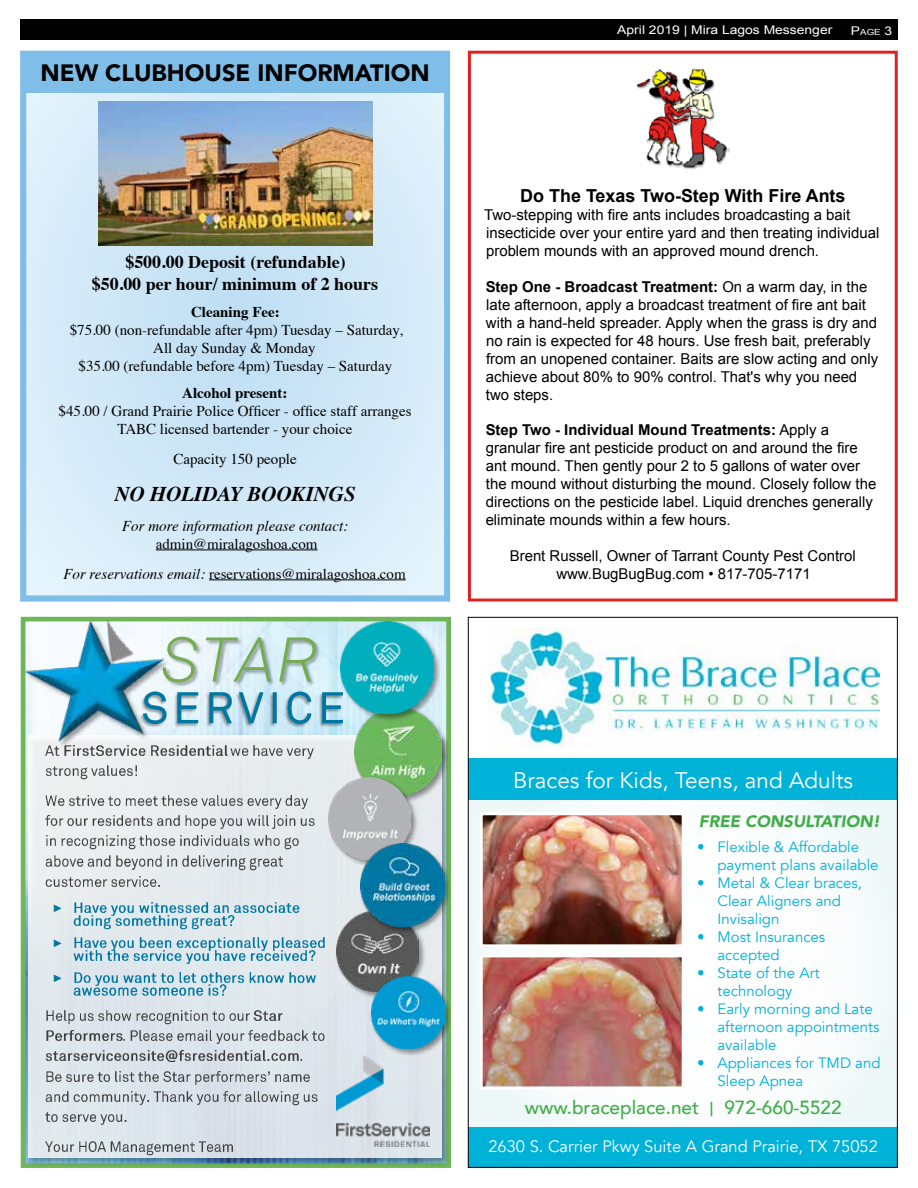
<style>
.page{position:relative;width:918px;height:1188px;background:#fff}
.page>*{position:absolute;margin:0;border:0;box-sizing:border-box;transform-origin:0 0}
.t1{font:900 23.55px "Avenir";color:#000}
.t2{font:22.5px "Avenir";color:#fff}
.t3{font:italic 700 20.85px "Times";color:#000}
.t4{font:500 18.9px "Avenir";color:#41ad49}
.t5{font:700 18px/21.5px "Times";color:#000;text-align:center}
.t6{font:700 18px "Arial";color:#000}
.t7{font:16.5px "Avenir";color:#fff}
.t8{font:italic 900 16.5px "Avenir";color:#41ad49}
.t9{font:15px/18px "Arial";color:#000}
.t10{font:15px/18px "Times";color:#000;text-align:center}
.t11{font:15px/18px "Avenir";color:#01b1d8}
.t12{font:italic 15px "Times";color:#000}
.t13{font:700 15px "Times";color:#000}
.t14{font:12px "Arial";color:#fff;scale:1.16 1}
.t15{font:10.8px "Arial";color:#0077a3}
.t16{font:8.4px "Arial";color:#fff;scale:1.16 1}
.s1{font-style:italic}
.s2{font-size:12px}
.s3{font-weight:700}
</style>
<div class="page">
<img style="left:637px;top:69px;width:93px;height:100px">
<div style="left:468px;top:51px;width:430px;height:551px;border:3px solid #de2121"></div>
<div style="left:20px;top:20px;width:878px;height:20px;background:#000"></div>
<svg style="left:27px;top:93px;width:416px;height:502px;background:#d2e9f7"></svg>
<img style="left:98px;top:102px;width:274px;height:143px">
<div style="left:23px;top:56px;width:424px;height:37px;background:#7ebee9"></div>
<hr style="left:156px;top:550px;width:161px;height:1px;background:#000">
<hr style="left:209px;top:580px;width:197px;height:1px;background:#000">
<div style="left:20px;top:51px;width:430px;height:551px;border:6px solid #7ebee9"></div>
<img style="left:180px;top:623px;width:99px;height:45px">
<img style="left:279px;top:617px;width:129px;height:51px">
<img style="left:180px;top:668px;width:137px;height:15px">
<img style="left:180px;top:683px;width:137px;height:49px">
<img style="left:317px;top:668px;width:34px;height:64px">
<img style="left:25px;top:732px;width:426px;height:436px">
<div style="left:28px;top:735px;width:414px;height:423px;background:#e2e9ed"></div>
<img style="left:46px;top:754px;width:17px;height:5px">
<img style="left:63px;top:745px;width:168px;height:14px">
<img style="left:231px;top:745px;width:83px;height:14px">
<img style="left:46px;top:763px;width:91px;height:17px">
<img style="left:46px;top:792px;width:262px;height:17px">
<img style="left:46px;top:812px;width:269px;height:17px">
<img style="left:46px;top:833px;width:253px;height:17px">
<img style="left:46px;top:853px;width:237px;height:17px">
<img style="left:46px;top:873px;width:114px;height:14px">
<img style="left:74px;top:902px;width:226px;height:11px">
<img style="left:74px;top:912px;width:174px;height:17px">
<img style="left:74px;top:937px;width:251px;height:10px">
<img style="left:74px;top:947px;width:251px;height:17px">
<img style="left:74px;top:972px;width:242px;height:11px">
<img style="left:74px;top:982px;width:167px;height:14px">
<img style="left:46px;top:1010px;width:204px;height:14px">
<img style="left:253px;top:1010px;width:30px;height:11px">
<img style="left:46px;top:1030px;width:77px;height:11px">
<img style="left:123px;top:1030px;width:202px;height:15px">
<img style="left:46px;top:1048px;width:253px;height:17px">
<img style="left:46px;top:1068px;width:264px;height:17px">
<img style="left:46px;top:1089px;width:272px;height:17px">
<img style="left:46px;top:1112px;width:81px;height:13px">
<img style="left:46px;top:1138px;width:196px;height:17px">
<img style="left:351px;top:705px;width:100px;height:100px">
<img style="left:355px;top:723px;width:87px;height:72px">
<img style="left:336px;top:936px;width:89px;height:65px">
<img style="left:337px;top:915px;width:81px;height:77px">
<img style="left:351px;top:775px;width:70px;height:88px">
<img style="left:328px;top:778px;width:83px;height:82px">
<img style="left:337px;top:618px;width:106px;height:105px">
<img style="left:340px;top:621px;width:93px;height:93px">
<img style="left:357px;top:840px;width:94px;height:96px">
<img style="left:360px;top:844px;width:84px;height:82px">
<img style="left:368px;top:973px;width:83px;height:86px">
<img style="left:371px;top:976px;width:73px;height:73px">
<img style="left:336px;top:1056px;width:94px;height:90px">
<img style="left:20px;top:617px;width:160px;height:137px">
<img style="left:21px;top:617px;width:149px;height:127px">
<div style="left:468px;top:800px;width:429px;height:328px;background:#fafdfd"></div>
<img style="left:487px;top:628px;width:392px;height:120px">
<div style="left:468px;top:1127px;width:429px;height:40px;background:#00b2d8"></div>
<img style="left:484px;top:816px;width:197px;height:127px">
<div style="left:480px;top:812px;width:205px;height:135px;border:3px solid #fff"></div>
<img style="left:484px;top:958px;width:197px;height:127px">
<div style="left:480px;top:954px;width:205px;height:135px;border:3px solid #fff"></div>
<div style="left:468px;top:759px;width:429px;height:41px;background:#00b2d8"></div>
<h1 class="t1" style="left:41px;top:52px;width:391px">NEW CLUBHOUSE INFORMATION</h1>
<p class="t5" style="left:92px;top:250px;width:288px">$500.00 Deposit (refundable)<br>$50.00 per hour/ minimum of 2 hours</p>
<p class="t13" style="left:191px;top:297px;width:90px">Cleaning Fee:</p>
<p class="t10" style="left:70px;top:320px;width:335px">$75.00 (non-refundable after 4pm) Tuesday – Saturday,<br>All day Sunday &amp; Monday<br>$35.00 (refundable before 4pm) Tuesday – Saturday</p>
<p class="t13" style="left:182px;top:378px;width:107px">Alcohol present:</p>
<p class="t10" style="left:59px;top:400px;width:354px">$45.00 / Grand Prairie Police Officer - office staff arranges<br>TABC licensed bartender - your choice</p>
<p class="t10" style="left:173px;top:448px;width:125px">Capacity 150 people</p>
<h3 class="t3" style="left:115px;top:474px;width:243px">NO HOLIDAY BOOKINGS</h3>
<p class="t12" style="left:122px;top:513px;width:228px">For more information please contact:</p>
<p class="t10" style="left:63px;top:527px;width:344px;line-height:30px">admin@miralagoshoa.com<br><span class="s1">For reservations email:</span> reservations@miralagoshoa.com</p>
<p class="t14" style="left:617px;top:22px;width:187px">April 2019 | Mira Lagos Messenger</p>
<p class="t16" style="left:851px;top:27px;width:37px"><span class="s2">P</span>age <span class="s2">3</span></p>
<p class="t6" style="left:520px;top:184px;width:327px">Do The Texas Two-Step With Fire Ants</p>
<p class="t9" style="left:484px;top:206px;width:397px">Two-stepping with fire ants includes broadcasting a bait insecticide over your entire yard and then treating individual problem mounds with an approved mound drench.</p>
<p class="t9" style="left:486px;top:278px;width:394px"><span class="s3">Step One - Broadcast Treatment:</span> On a warm day, in the late afternoon, apply a broadcast treatment of fire ant bait with a hand-held spreader. Apply when the grass is dry and no rain is expected for 48 hours. Use fresh bait, preferably from an unopened container. Baits are slow acting and only achieve about 80% to 90% control. That's why you need two steps.</p>
<p class="t9" style="left:486px;top:421px;width:392px"><span class="s3">Step Two - Individual Mound Treatments:</span> Apply a granular fire ant pesticide product on and around the fire ant mound. Then gently pour 2 to 5 gallons of water over the mound without disturbing the mound. Closely follow the directions on the pesticide label. Liquid drenches generally eliminate mounds within a few hours.</p>
<p class="t9" style="left:510px;top:547px;width:348px;text-align:center">Brent Russell, Owner of Tarrant County Pest Control www.BugBugBug.com • 817-705-7171</p>
<p class="t15" style="left:52px;top:902px;width:12px">►</p>
<p class="t15" style="left:52px;top:937px;width:12px">►</p>
<p class="t15" style="left:52px;top:971px;width:12px">►</p>
<h2 class="t2" style="left:513px;top:767px;width:342px">Braces for Kids, Teens, and Adults</h2>
<p class="t8" style="left:699px;top:808px;width:183px">FREE CONSULTATION!</p>
<p class="t11" style="left:717px;top:838px;width:163px;text-indent:-20px">• Flexible &amp; Affordable payment plans available</p>
<p class="t11" style="left:717px;top:874px;width:146px;text-indent:-20px">• Metal &amp; Clear braces,<br>Clear Aligners and<br>Invisalign</p>
<p class="t11" style="left:717px;top:928px;width:109px;text-indent:-20px">• Most Insurances accepted</p>
<p class="t11" style="left:697px;top:964px;width:124px;text-align:center">• State of the Art technology</p>
<p class="t11" style="left:717px;top:1000px;width:164px;text-indent:-20px">• Early morning and Late afternoon appointments available</p>
<p class="t11" style="left:717px;top:1054px;width:165px;text-indent:-20px">• Appliances for TMD and<br>Sleep Apnea</p>
<p class="t4" style="left:525px;top:1091px;width:319px">www.braceplace.net | 972-660-5522</p>
<p class="t7" style="left:488px;top:1136px;width:391px">2630 S. Carrier Pkwy Suite A Grand Prairie, TX 75052</p>
</div>
